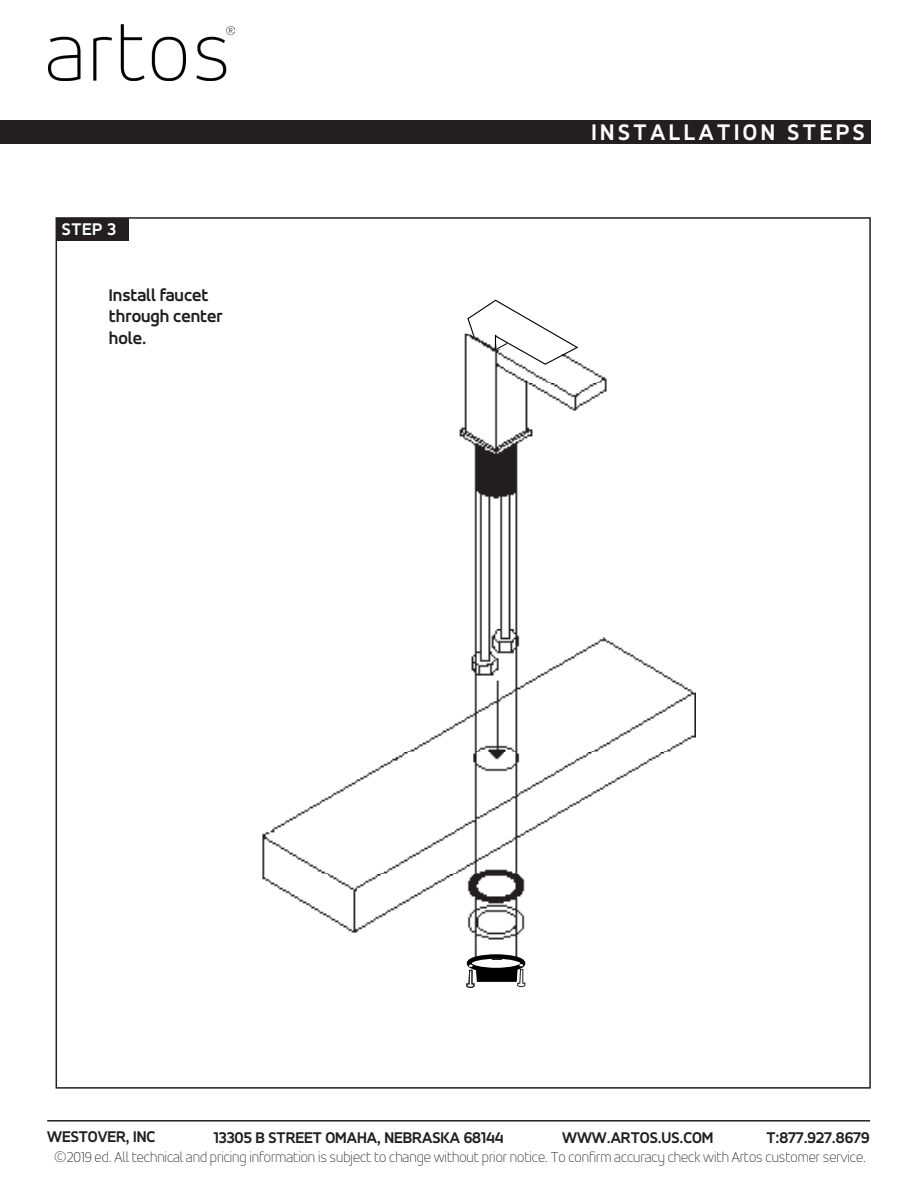
<style>
.page{position:relative;width:918px;height:1188px;background:#fff}
.page>*{position:absolute;margin:0;border:0;box-sizing:border-box;transform-origin:0 0}
.t1{font:700 24px "Accord Alternate";letter-spacing:.15em;color:#fff}
.t2{font:700 18px/21.6px "Accord Alternate";color:#231f20}
.t3{font:700 18px "Accord Alternate";color:#fff}
.t4{font:700 16.5px "Accord Alternate";color:#231f20}
.t5{font:100 15px "Accord Alternate";color:#231f20}
</style>
<div class="page">
<hr style="left:47px;top:1120px;width:823px;height:2px;background:#231f20">
<img style="left:49px;top:24px;width:185px;height:57px">
<div style="left:0;top:120px;width:871px;height:24px;background:#231f20"></div>
<div style="left:56px;top:218px;width:73px;height:23px;background:#231f20"></div>
<img style="left:262px;top:363px;width:434px;height:596px">
<svg style="left:459px;top:299px;width:120px;height:66px"></svg>
<div style="left:467px;top:954px;width:58px;height:18px;border:4px solid #000;border-radius:50%"></div>
<svg style="left:466px;top:964px;width:59px;height:24px"></svg>
<p class="t3" style="left:62px;top:219px;width:56px">STEP 3</p>
<p class="t2" style="left:109px;top:284px;width:115px">Install faucet through center hole.</p>
<p class="t1" style="left:591px;top:118px;width:275px">INSTALLATION STEPS</p>
<p class="t4" style="left:47px;top:1127px;width:110px">WESTOVER, INC</p>
<p class="t4" style="left:214px;top:1128px;width:291px">13305 B STREET OMAHA, NEBRASKA 68144</p>
<p class="t4" style="left:562px;top:1128px;width:153px">WWW.ARTOS.US.COM</p>
<p class="t4" style="left:766px;top:1128px;width:105px">T:877.927.8679</p>
<p class="t5" style="left:53px;top:1149px;width:814px">©2019 ed. All technical and pricing information is subject to change without prior notice. To confirm accuracy check with Artos customer service.</p>
</div>
